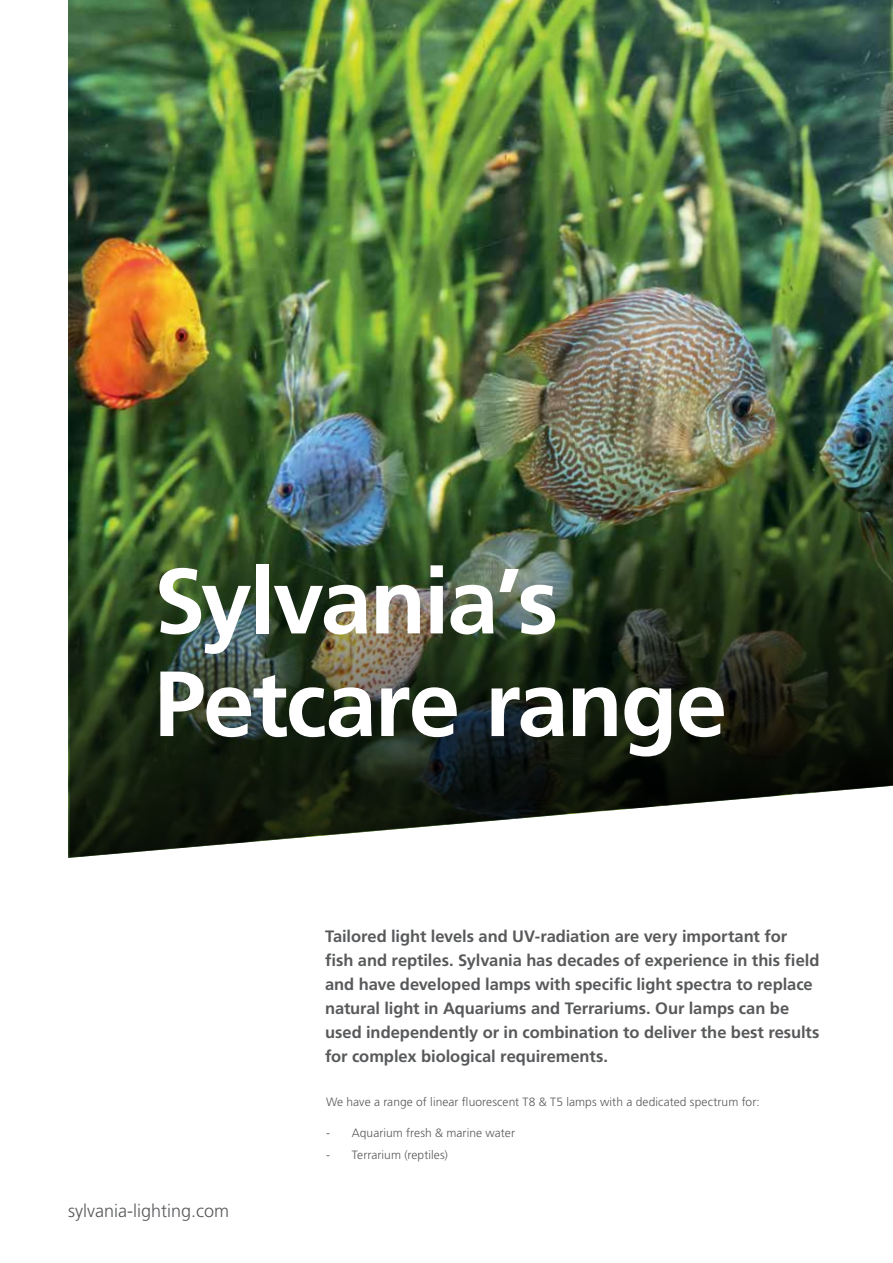
<style>
.page{position:relative;width:893px;height:1263px;background:#fff}
.page>*{position:absolute;margin:0;border:0;box-sizing:border-box;transform-origin:0 0}
.t1{font:700 92.4px/102.6px "Frutiger LT Std";letter-spacing:-.025em;color:#fff}
.t2{font:300 18px "Frutiger";color:#58595b}
.t3{font:700 16.5px/24px "Frutiger LT Std";letter-spacing:-.005em;color:#58595b}
.t4{font:300 12px "Frutiger LT Std";letter-spacing:.005em;color:#58595b}
</style>
<div class="page">
<img style="left:69px;top:0;width:824px;height:857px">
<h1 class="t1" style="left:154px;top:550px;width:575px">Sylvania’s<br>Petcare range</h1>
<p class="t3" style="left:325px;top:924px;width:496px">Tailored light levels and UV-radiation are very important for fish and reptiles. Sylvania has decades of experience in this field and have developed lamps with specific light spectra to replace natural light in Aquariums and Terrariums. Our lamps can be used independently or in combination to deliver the best results for complex biological requirements.</p>
<p class="t2" style="left:68px;top:1200px;width:162px">sylvania-lighting.com</p>
<p class="t4" style="left:326px;top:1095px;width:435px">We have a range of linear fluorescent T8 &amp; T5 lamps with a dedicated spectrum for:</p>
<p class="t4" style="left:326px;top:1126px;width:191px">- Aquarium fresh &amp; marine water</p>
<p class="t4" style="left:326px;top:1148px;width:123px">- Terrarium (reptiles)</p>
</div>
